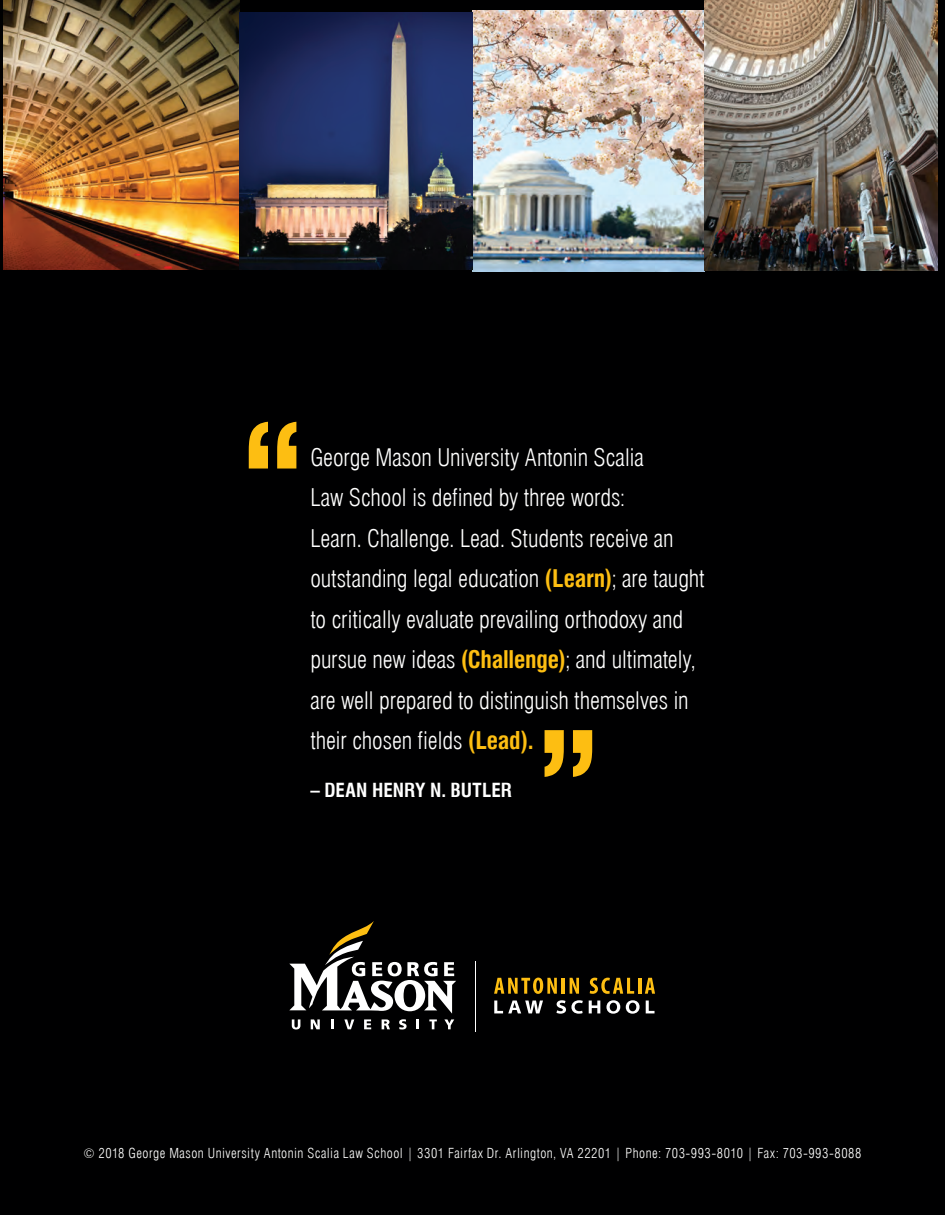
<style>
.page{position:relative;width:945px;height:1215px;background:#000001}
.page>*{position:absolute;margin:0;border:0;box-sizing:border-box;transform-origin:0 0}
.t1{font:300 condensed 23.7px/40.5px "Swiss 721 BT";letter-spacing:-.005em;color:#fff}
.t2{font:700 condensed 19.05px "Swiss 721 BT";color:#fff}
.t3{font:300 condensed 13.5px "Swiss 721 BT";letter-spacing:.04em;color:#fff}
.s1{font-weight:700;color:#fdbe12}
</style>
<div class="page">
<svg style="left:289px;top:921px;width:167px;height:108px"></svg>
<hr style="left:475px;top:961px;width:1px;height:70px;background:#fff">
<svg style="left:494px;top:1001px;width:49px;height:12px"></svg>
<svg style="left:556px;top:1000px;width:27px;height:14px"></svg>
<svg style="left:589px;top:1001px;width:11px;height:12px"></svg>
<svg style="left:606px;top:1000px;width:14px;height:14px"></svg>
<svg style="left:626px;top:1000px;width:14px;height:14px"></svg>
<svg style="left:646px;top:1001px;width:9px;height:12px"></svg>
<svg style="left:494px;top:978px;width:63px;height:16px"></svg>
<hr style="left:562px;top:978px;width:3px;height:16px;background:#fdbe12">
<svg style="left:570px;top:978px;width:9px;height:16px"></svg>
<svg style="left:590px;top:978px;width:44px;height:16px"></svg>
<hr style="left:638px;top:978px;width:3px;height:16px;background:#fdbe12">
<svg style="left:645px;top:978px;width:10px;height:16px"></svg>
<svg style="left:249px;top:422px;width:19px;height:47px"></svg>
<svg style="left:277px;top:422px;width:19px;height:47px"></svg>
<svg style="left:573px;top:730px;width:19px;height:47px"></svg>
<svg style="left:545px;top:730px;width:19px;height:47px"></svg>
<img style="left:240px;top:11px;width:465px;height:260px">
<img style="left:705px;top:0;width:232px;height:270px">
<img style="left:3px;top:0;width:237px;height:270px">
<p class="t1" style="left:310px;top:437px;width:396px">George Mason University Antonin Scalia<br>Law School is defined by three words:<br>Learn. Challenge. Lead. Students receive an outstanding legal education <span class="s1">(Learn)</span>; are taught to critically evaluate prevailing orthodoxy and pursue new ideas <span class="s1">(Challenge)</span>; and ultimately, are well prepared to distinguish themselves in their chosen fields <span class="s1">(Lead).</span></p>
<p class="t2" style="left:310px;top:779px;width:203px">– DEAN HENRY N. BUTLER</p>
<p class="t3" style="left:84px;top:1145px;width:779px">© 2018 George Mason University Antonin Scalia Law School | 3301 Fairfax Dr. Arlington, VA 22201 | Phone: 703-993-8010 | Fax: 703-993-8088</p>
</div>
